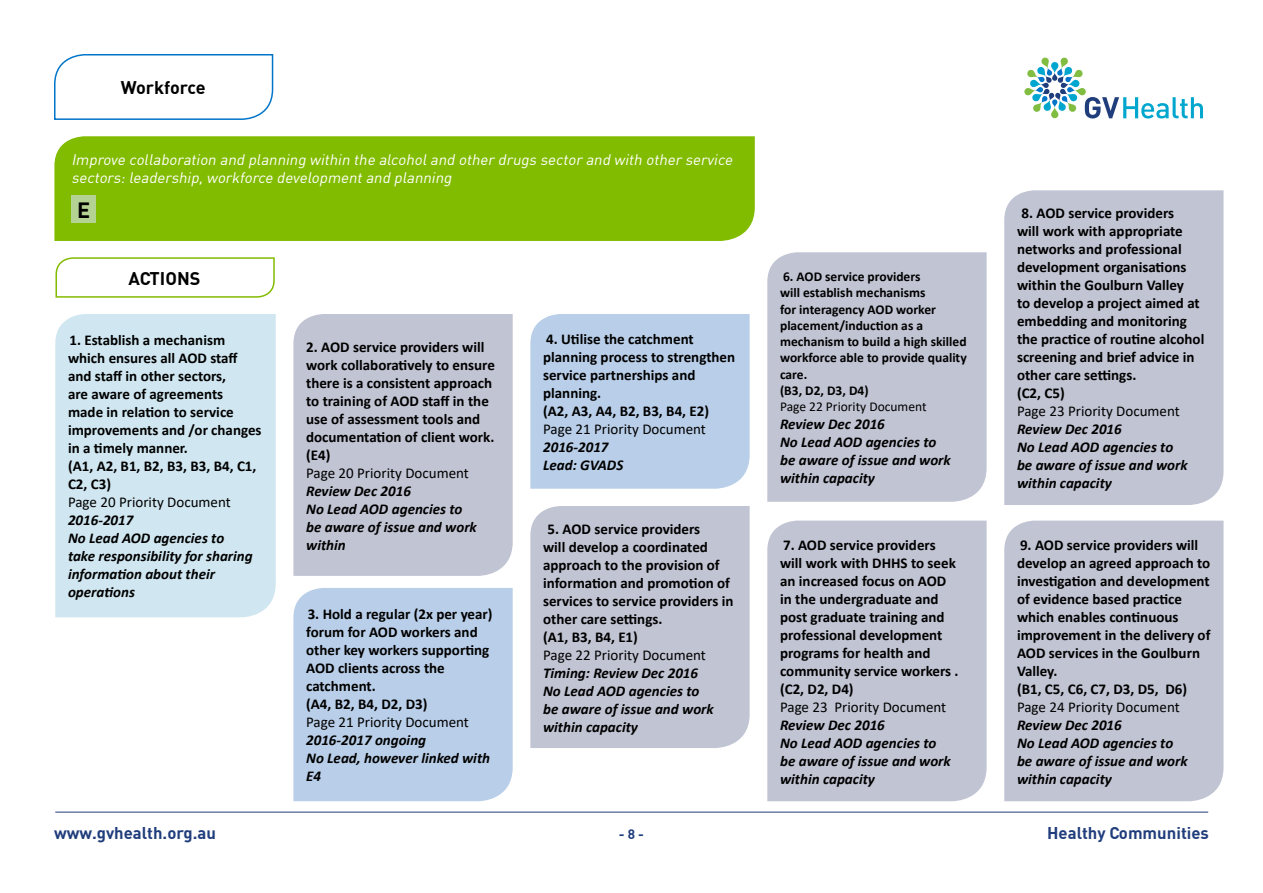
<style>
.page{position:relative;width:1263px;height:893px;background:#fff}
.page>*{position:absolute;margin:0;border:0;box-sizing:border-box;transform-origin:0 0}
.t1{font:700 21.6px "DIN";color:#000}
.t2{font:700 18px "DIN";color:#000}
.t3{font:700 16.65px "DIN";color:#203d7c}
.t4{font:700 15px/18px "Calibri";color:#000}
.t5{font:italic 700 15px/18px "Calibri";color:#000}
.t6{font:15px "Calibri";color:#000}
.t7{font:italic 15px/18px "DIN";color:#fff}
.t8{font:700 13.5px/16.2px "Calibri";color:#000}
.t9{font:13.5px "Calibri";color:#000}
.t10{font:700 13.5px "DIN";color:#203d7c}
</style>
<div class="page">
<hr style="left:55px;top:812px;width:1153px;height:1px;background:#203d7c">
<svg style="left:1024px;top:57px;width:179px;height:62px"></svg>
<svg style="left:54px;top:54px;width:220px;height:66px"></svg>
<div style="left:54px;top:136px;width:701px;height:105px;background:#82bc00"></div>
<div style="left:71px;top:196px;width:25px;height:27px;background:#b4d393"></div>
<svg style="left:55px;top:257px;width:220px;height:41px"></svg>
<div style="left:55px;top:314px;width:221px;height:303px;background:#d0e7f1"></div>
<div style="left:293px;top:314px;width:220px;height:262px;background:#c1c4d3"></div>
<div style="left:293px;top:588px;width:220px;height:213px;background:#b9cee8"></div>
<div style="left:530px;top:314px;width:220px;height:175px;background:#b9cee8"></div>
<div style="left:530px;top:506px;width:220px;height:242px;background:#c1c4d3"></div>
<div style="left:767px;top:252px;width:219px;height:250px;background:#c1c4d3"></div>
<div style="left:767px;top:521px;width:219px;height:280px;background:#c1c4d3"></div>
<div style="left:1004px;top:190px;width:219px;height:315px;background:#c1c4d3"></div>
<div style="left:1004px;top:521px;width:219px;height:280px;background:#c1c4d3"></div>
<p class="t2" style="left:121px;top:76px;width:86px">Workforce</p>
<p class="t7" style="left:71px;top:150px;width:666px">Improve collaboration and planning within the alcoholand other drugs sector and with other service sectors:leadership,workforce developmentand planning</p>
<h1 class="t1" style="left:77px;top:196px;width:15px">E</h1>
<p class="t2" style="left:129px;top:266px;width:73px">ACTIONS</p>
<p class="t4" style="left:68px;top:331px;width:195px">1. Establish a mechanism which ensures all AOD staff and staff in other sectors,<br>are aware of agreements made in relation to service improvements and /or changes in a timely manner.<br>(A1, A2, B1, B2, B3, B3, B4, C1,<br>C2, C3)</p>
<p class="t6" style="left:68px;top:492px;width:164px">Page 20 Priority Document</p>
<p class="t5" style="left:68px;top:511px;width:186px">2016-2017<br>No Lead AOD agencies to take responsibility for sharing information about their operations</p>
<p class="t4" style="left:306px;top:337px;width:190px">2. AOD service providers will work collaboratively to ensure there is a consistent approach to training of AOD staff in the use of assessment tools and documentation of client work. (E4)</p>
<p class="t6" style="left:306px;top:462px;width:164px">Page 20 Priority Document</p>
<p class="t5" style="left:306px;top:481px;width:172px">Review Dec 2016<br>No Lead AOD agencies to be aware of issue and work within</p>
<p class="t4" style="left:306px;top:605px;width:188px">3. Hold a regular (2x per year) forum for AOD workers and other key workers supporting<br>AOD clients across the catchment.<br>(A4, B2, B4, D2, D3)</p>
<p class="t6" style="left:306px;top:712px;width:164px">Page 21 Priority Document</p>
<p class="t5" style="left:306px;top:731px;width:185px">2016-2017 ongoing<br>No Lead, however linked with<br>E4</p>
<p class="t4" style="left:543px;top:330px;width:194px">4. Utilise the catchment planning process to strengthen service partnerships and planning.<br>(A2, A3, A4, B2, B3, B4, E2)</p>
<p class="t6" style="left:543px;top:419px;width:164px">Page 21 Priority Document</p>
<p class="t5" style="left:543px;top:437px;width:82px">2016-2017<br>Lead: GVADS</p>
<p class="t4" style="left:543px;top:519px;width:192px;text-indent:4px">5. AOD service providers<br>will develop a coordinated approach to the provision of information and promotion of services to service providers in other care settings.<br>(A1, B3, B4, E1)</p>
<p class="t6" style="left:543px;top:644px;width:164px">Page 22 Priority Document</p>
<p class="t5" style="left:543px;top:663px;width:172px">Timing: Review Dec 2016<br>No Lead AOD agencies to be aware of issue and work within capacity</p>
<p class="t8" style="left:780px;top:269px;width:188px">6. AOD service providers<br>will establish mechanisms<br>for interagency AOD worker placement/induction as a mechanism to build a high skilled workforce able to provide quality care.<br>(B3, D2, D3, D4)</p>
<p class="t9" style="left:780px;top:397px;width:148px">Page 22 Priority Document</p>
<p class="t5" style="left:780px;top:414px;width:172px">Review Dec 2016<br>No Lead AOD agencies to be aware of issue and work within capacity</p>
<p class="t4" style="left:780px;top:535px;width:180px">7. AOD service providers will work with DHHS to seek an increased focus on AOD in the undergraduate and post graduate training and professional development programs for health and community service workers . (C2, D2, D4)</p>
<p class="t6" style="left:780px;top:696px;width:168px">Page 23 Priority Document</p>
<p class="t5" style="left:780px;top:715px;width:172px">Review Dec 2016<br>No Lead AOD agencies to be aware of issue and work within capacity</p>
<p class="t4" style="left:1017px;top:204px;width:189px;text-indent:4px">8. AOD service providers<br>will work with appropriate networks and professional development organisations within the Goulburn Valley<br>to develop a project aimed at embedding and monitoring the practice of routine alcohol screening and brief advice in other care settings.<br>(C2, C5)</p>
<p class="t6" style="left:1017px;top:401px;width:164px">Page 23 Priority Document</p>
<p class="t5" style="left:1017px;top:420px;width:172px">Review Dec 2016<br>No Lead AOD agencies to be aware of issue and work within capacity</p>
<p class="t4" style="left:1017px;top:535px;width:195px">9. AOD service providers will develop an agreed approach to investigation and development of evidence based practice which enables continuous improvement in the delivery of<br>AOD services in the Goulburn<br>Valley.<br>(B1, C5, C6, C7, D3, D5, D6)</p>
<p class="t6" style="left:1017px;top:696px;width:164px">Page 24 Priority Document</p>
<p class="t5" style="left:1017px;top:715px;width:172px">Review Dec 2016<br>No Lead AOD agencies to be aware of issue and work within capacity</p>
<p class="t3" style="left:54px;top:822px;width:164px">www.gvhealth.org.au</p>
<p class="t10" style="left:619px;top:825px;width:27px">- 8 -</p>
<p class="t3" style="left:1047px;top:822px;width:163px">Healthy Communities</p>
</div>
